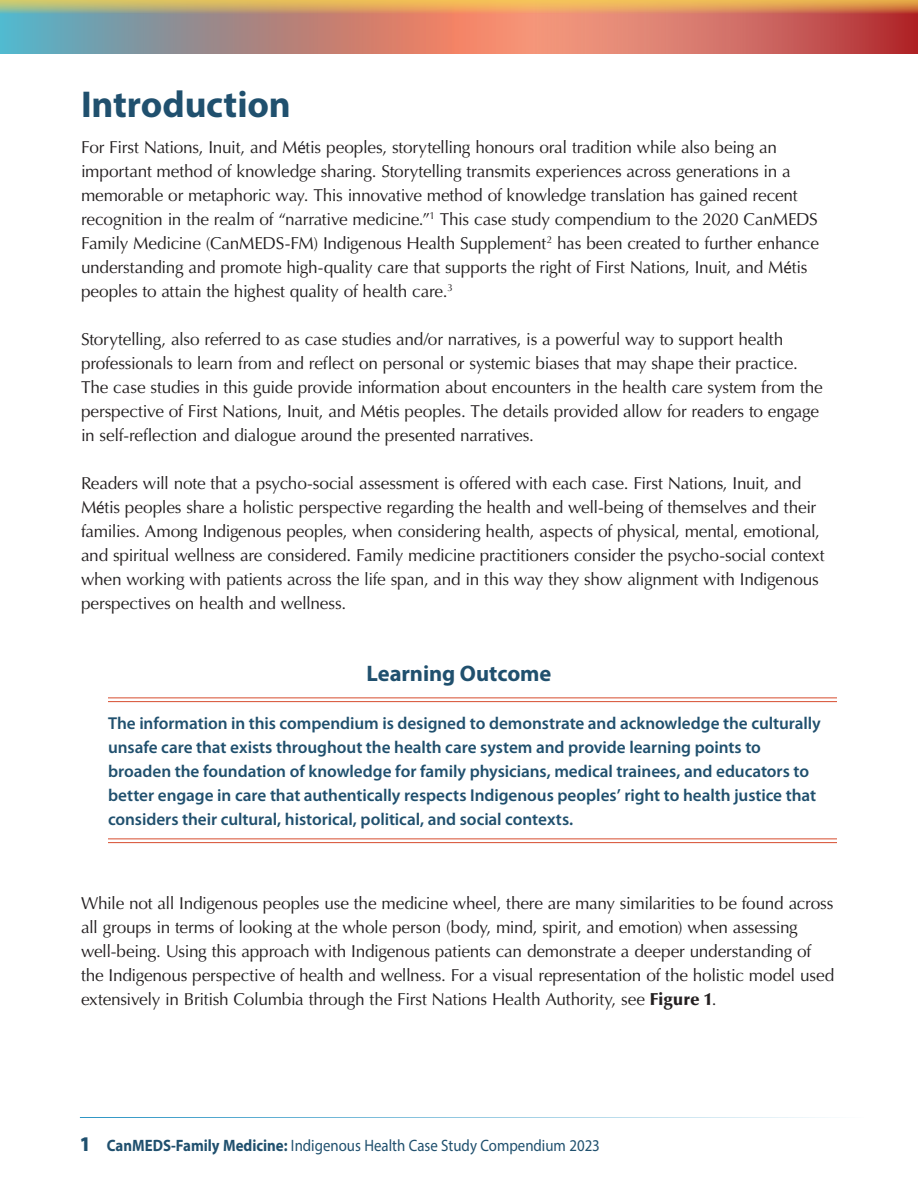
<style>
.page{position:relative;width:918px;height:1188px;background:#fff}
.page>*{position:absolute;margin:0;border:0;box-sizing:border-box;transform-origin:0 0}
.Subhead_2{font:700 37.5px "Myriad Pro";letter-spacing:-.005em;color:#20506e}
.Subhead_3{font:700 22.5px "Myriad Pro";letter-spacing:-.005em;color:#20506e}
.Body_text-optima{font:17.25px/24px "Optima";letter-spacing:-.015em;color:#231f20}
.quote{font:600 17.25px/24px "Myriad Pro";letter-spacing:-.005em;color:#20506e}
.t1{font:16.5px "Myriad Pro";color:#20506e;scale:.9 1}
.s1{font-family:"Calibri"}
.s2{font-weight:900}
.s3{font-weight:900;font-size:21px}
.s4{font-weight:700}
</style>
<div class="page">
<hr style="left:80px;top:1117px;width:784px;height:1px;background:#2e96c5">
<div style="left:0;top:0;width:918px;height:54px;background:#f48b6d"></div>
<svg style="left:0;top:14px;width:437px;height:40px;background:#9d8f8f"></svg>
<svg style="left:537px;top:14px;width:381px;height:40px"></svg>
<svg style="left:0;top:0;width:918px;height:14px;background:#d7a664"></svg>
<hr style="left:108px;top:697px;width:729px;height:1px;background:#d74d2f">
<hr style="left:108px;top:701px;width:729px;height:1px;background:#d74d2f">
<hr style="left:108px;top:839px;width:729px;height:1px;background:#d74d2f">
<hr style="left:108px;top:842px;width:729px;height:1px;background:#d74d2f">
<h2 class="Subhead_2" style="left:81px;top:80px;width:211px">Introduction</h2>
<p class="Body_text-optima" style="left:81px;top:135px;width:739px">For First Nations, Inuit, and M<span class="s1">é</span>tis peoples, storytelling honours oral tradition while also being an important method of knowledge sharing. Storytelling transmits experiences across generations in a memorable or metaphoric way. This innovative method of knowledge translation has gained recent recognition in the realm of “narrative medicine.”<sup>1</sup> This case study compendium to the 2020 CanMEDS Family Medicine (CanMEDS-FM) Indigenous Health Supplement<sup>2</sup> has been created to further enhance understanding and promote high-quality care that supports the right of First Nations, Inuit, and M<span class="s1">é</span>tis peoples to attain the highest quality of health care.<sup>3</sup></p>
<p class="Body_text-optima" style="left:81px;top:327px;width:743px">Storytelling, also referred to as case studies and/or narratives, is a powerful way to support health professionals to learn from and reflect on personal or systemic biases that may shape their practice.<br>The case studies in this guide provide information about encounters in the health care system from the perspective of First Nations, Inuit, and M<span class="s1">é</span>tis peoples. The details provided allow for readers to engage in self-reflection and dialogue around the presented narratives.</p>
<p class="Body_text-optima" style="left:81px;top:471px;width:745px">Readers will note that a psycho-social assessment is offered with each case. First Nations, Inuit, and M<span class="s1">é</span>tis peoples share a holistic perspective regarding the health and well-being of themselves and their families. Among Indigenous peoples, when considering health, aspects of physical, mental, emotional, and spiritual wellness are considered. Family medicine practitioners consider the psycho-social context when working with patients across the life span, and in this way they show alignment with Indigenous perspectives on health and wellness.</p>
<h3 class="Subhead_3" style="left:366px;top:659px;width:187px">Learning Outcome</h3>
<p class="quote" style="left:108px;top:711px;width:714px">The information in this compendium is designed to demonstrate and acknowledge the culturally unsafe care that exists throughout the health care system and provide learning points to broaden the foundation of knowledge for family physicians, medical trainees, and educators to better engage in care that authentically respects Indigenous peoples’ right to health justice that considers their cultural, historical, political, and social contexts.</p>
<p class="Body_text-optima" style="left:81px;top:891px;width:755px">While not all Indigenous peoples use the medicine wheel, there are many similarities to be found across all groups in terms of looking at the whole person (body, mind, spirit, and emotion) when assessing well-being. Using this approach with Indigenous patients can demonstrate a deeper understanding of the Indigenous perspective of health and wellness. For a visual representation of the holistic model used extensively in British Columbia through the First Nations Health Authority, see <span class="s2">Figure 1</span>.</p>
<p class="t1" style="left:80px;top:1135px;width:579px"><span class="s3">1</span> <span class="s4">CanMEDS-Family Medicine:</span> Indigenous Health Case Study Compendium 2023</p>
</div>
